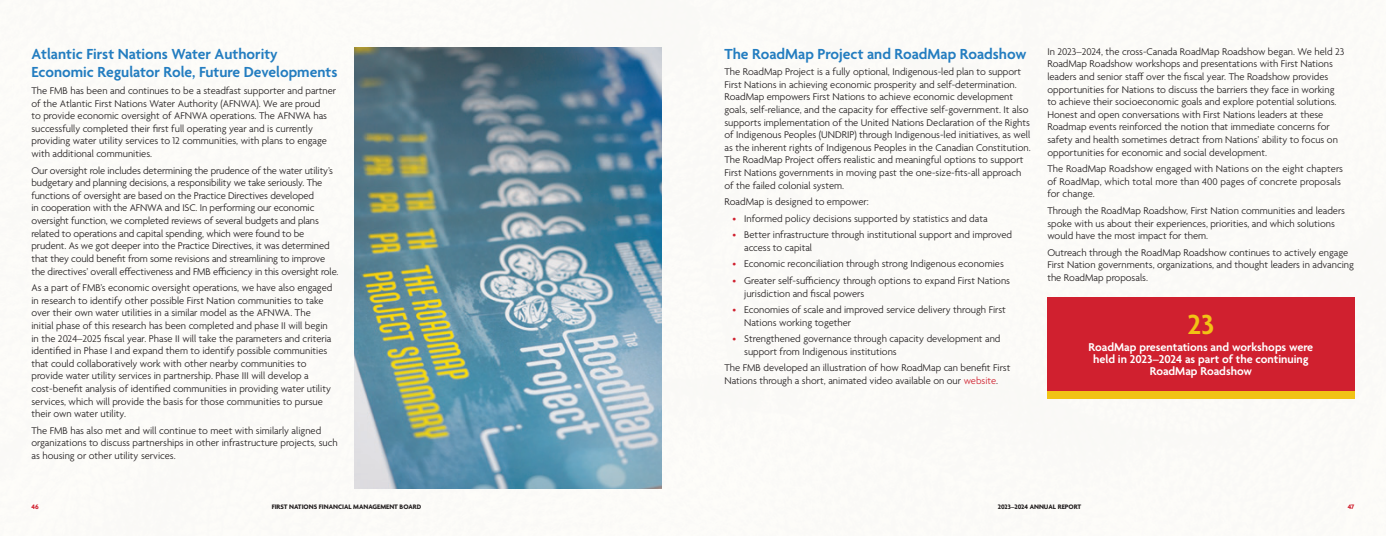
<style>
.page{position:relative;width:1386px;height:536px;background:#fff}
.page>*{position:absolute;margin:0;border:0;box-sizing:border-box;transform-origin:0 0}
.business_line_data{font:600 29.75px "Agenda";color:#f1c315}
.tertiary_headers{font:600 15.75px/18.9px "Agenda";color:#237dc0}
.overview_description{font:600 12.25px/12.2px "Agenda";color:#fff;text-align:center}
.t1{font:300 10.5px/12.6px "Agenda";color:#231f20}
.t2{font:700 7px "Agenda";color:#231f20}
.t3{font:700 7px "Agenda";color:#d0202f}
.s1{color:#d0202f}
</style>
<div class="page">
<img style="left:354px;top:47px;width:308px;height:441px">
<div style="left:1047px;top:297px;width:307px;height:93px;background:#d0202f"></div>
<div style="left:1047px;top:390px;width:307px;height:8px;background:#f1c315"></div>
<p class="tertiary_headers" style="left:32px;top:45px;width:307px">Atlantic First Nations Water Authority<br>Economic Regulator Role, Future Developments</p>
<p class="t1" style="left:32px;top:85px;width:306px">The FMB has been and continues to be a steadfast supporter and partner of the Atlantic First Nations Water Authority (AFNWA). We are proud<br>to provide economic oversight of AFNWA operations. The AFNWA has successfully completed their first full operating year and is currently providing water utility services to 12 communities, with plans to engage with additional communities.</p>
<p class="t1" style="left:32px;top:164px;width:309px">Our oversight role includes determining the prudence of the water utility’s budgetary and planning decisions, a responsibility we take seriously. The functions of oversight are based on the Practice Directives developed<br>in cooperation with the AFNWA and ISC. In performing our economic oversight function, we completed reviews of several budgets and plans related to operations and capital spending, which were found to be prudent. As we got deeper into the Practice Directives, it was determined that they could benefit from some revisions and streamlining to improve the directives’ overall effectiveness and FMB efficiency in this oversight role.</p>
<p class="t1" style="left:32px;top:282px;width:302px">As a part of FMB’s economic oversight operations, we have also engaged in research to identify other possible First Nation communities to take over their own water utilities in a similar model as the AFNWA. The initial phase of this research has been completed and phase II will begin in the 2024–2025 fiscal year. Phase II will take the parameters and criteria identified in Phase I and expand them to identify possible communities that could collaboratively work with other nearby communities to provide water utility services in partnership. Phase III will develop a cost-benefit analysis of identified communities in providing water utility services, which will provide the basis for those communities to pursue their own water utility.</p>
<p class="t1" style="left:32px;top:424px;width:308px">The FMB has also met and will continue to meet with similarly aligned organizations to discuss partnerships in other infrastructure projects, such as housing or other utility services.</p>
<p class="tertiary_headers" style="left:724px;top:45px;width:303px">The RoadMap Project and RoadMap Roadshow</p>
<p class="t1" style="left:724px;top:66px;width:308px">The RoadMap Project is a fully optional, Indigenous-led plan to support First Nations in achieving economic prosperity and self-determination.<br>RoadMap empowers First Nations to achieve economic development goals, self-reliance, and the capacity for effective self-government. It also supports implementation of the United Nations Declaration of the Rights of Indigenous Peoples (UNDRIP) through Indigenous-led initiatives, as well as the inherent rights of Indigenous Peoples in the Canadian Constitution.<br>The RoadMap Project offers realistic and meaningful options to support First Nations governments in moving past the one-size-fits-all approach of the failed colonial system.</p>
<p class="t1" style="left:724px;top:196px;width:146px">RoadMap is designed to empower:</p>
<p class="t1" style="left:732px;top:213px;width:257px"><span class="s1">•</span> Informed policy decisions supported by statistics and data</p>
<p class="t1" style="left:744px;top:229px;width:269px;text-indent:-12px"><span class="s1">•</span> Better infrastructure through institutional support and improved access to capital</p>
<p class="t1" style="left:732px;top:258px;width:273px"><span class="s1">•</span> Economic reconciliation through strong Indigenous economies</p>
<p class="t1" style="left:744px;top:275px;width:267px;text-indent:-12px"><span class="s1">•</span> Greater self-sufficiency through options to expand First Nations jurisdiction and fiscal powers</p>
<p class="t1" style="left:744px;top:304px;width:263px;text-indent:-12px"><span class="s1">•</span> Economies of scale and improved service delivery through First<br>Nations working together</p>
<p class="t1" style="left:744px;top:333px;width:258px;text-indent:-12px"><span class="s1">•</span> Strengthened governance through capacity development and support from Indigenous institutions</p>
<p class="t1" style="left:724px;top:362px;width:287px">The FMB developed an illustration of how RoadMap can benefit First<br>Nations through a short, animated video available on our <span class="s1">website</span>.</p>
<p class="t1" style="left:1047px;top:46px;width:299px">In 2023–2024, the cross-Canada RoadMap Roadshow began. We held 23<br>RoadMap Roadshow workshops and presentations with First Nations leaders and senior staff over the fiscal year. The Roadshow provides opportunities for Nations to discuss the barriers they face in working to achieve their socioeconomic goals and explore potential solutions.<br>Honest and open conversations with First Nations leaders at these Roadmap events reinforced the notion that immediate concerns for safety and health sometimes detract from Nations’ ability to focus on opportunities for economic and social development.</p>
<p class="t1" style="left:1047px;top:163px;width:297px">The RoadMap Roadshow engaged with Nations on the eight chapters of RoadMap, which total more than 400 pages of concrete proposals for change.</p>
<p class="t1" style="left:1047px;top:205px;width:299px">Through the RoadMap Roadshow, First Nation communities and leaders spoke with us about their experiences, priorities, and which solutions would have the most impact for them.</p>
<p class="t1" style="left:1047px;top:247px;width:308px">Outreach through the RoadMap Roadshow continues to actively engage<br>First Nation governments, organizations, and thought leaders in advancing the RoadMap proposals.</p>
<p class="business_line_data" style="left:1187px;top:309px;width:29px">23</p>
<p class="overview_description" style="left:1089px;top:341px;width:226px">RoadMap presentations and workshops were held in 2023–2024 as part of the continuing<br>RoadMap Roadshow</p>
<p class="t3" style="left:32px;top:503px;width:9px">46</p>
<p class="t2" style="left:272px;top:503px;width:151px">FIRST NATIONS FINANCIAL MANAGEMENT BOARD</p>
<p class="t2" style="left:998px;top:503px;width:85px">2023–2024 ANNUAL REPORT</p>
<p class="t3" style="left:1348px;top:503px;width:8px">47</p>
</div>
